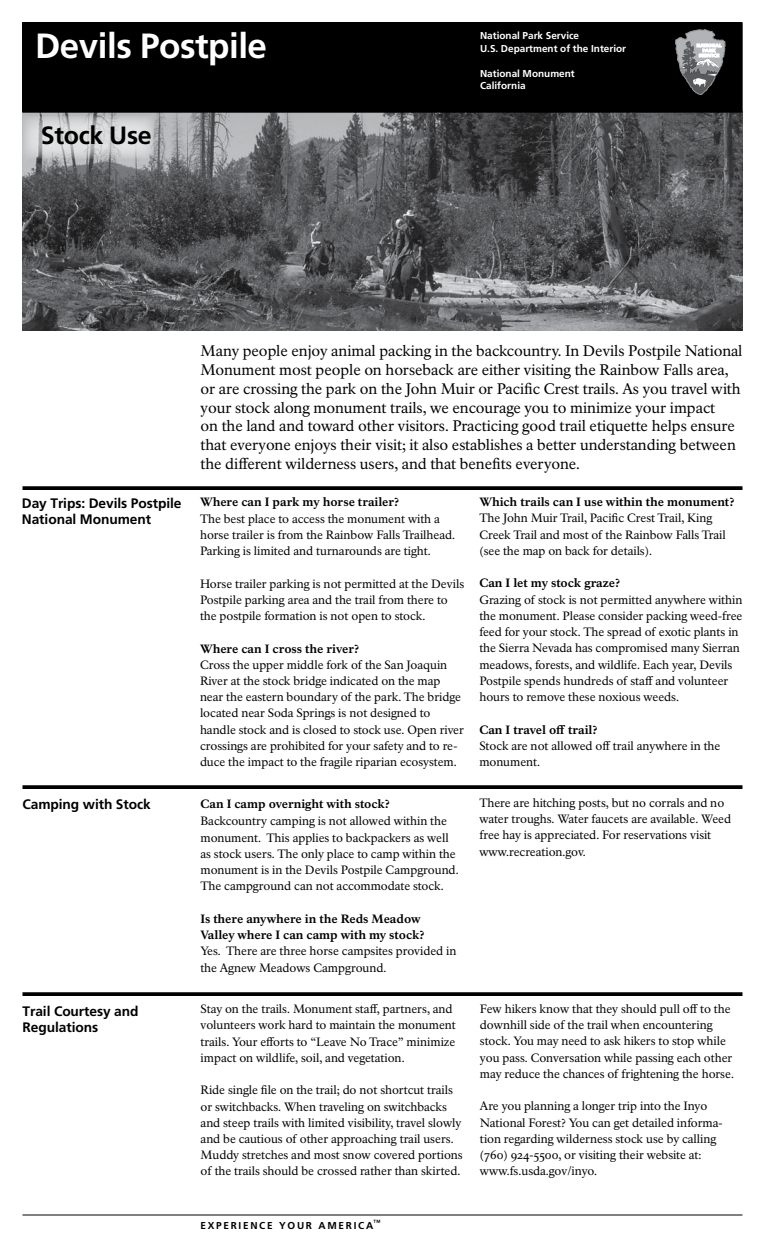
<style>
.page{position:relative;width:765px;height:1260px;background:#fff}
.page>*{position:absolute;margin:0;border:0;box-sizing:border-box;transform-origin:0 0}
.t1{font:700 35px "Frutiger LT Std";letter-spacing:-.015em;color:#fff}
.t2{font:700 25px "Frutiger LT Std";letter-spacing:-.015em;color:#000}
.t3{font:15px/18.8px "NPS Rawlinson OT";letter-spacing:-.005em;color:#000}
.t4{font:700 13.75px/16.2px "Frutiger LT Std";letter-spacing:-.005em;color:#000}
.t5{font:11.88px/16.2px "NPS Rawlinson OT Old";letter-spacing:-.005em;color:#000}
.t6{font:800 11.88px/16.2px "NPS Rawlinson OT Old";letter-spacing:-.01em;color:#000}
.t7{font:700 10px/12.5px "Frutiger LT Std";color:#fff}
.t8{font:700 10px "Frutiger LT Std";letter-spacing:.17em;color:#000}
</style>
<div class="page">
<img style="left:22px;top:112px;width:720px;height:219px">
<div style="left:23px;top:23px;width:719px;height:89px;background:#000"></div>
<div style="left:22px;top:22px;width:720px;height:90px;border:1px solid #000"></div>
<svg style="left:22px;top:486px;width:720px;height:4px;background:#0f0f0f"></svg>
<svg style="left:22px;top:785px;width:720px;height:4px;background:#0f0f0f"></svg>
<svg style="left:22px;top:992px;width:720px;height:4px;background:#0f0f0f"></svg>
<svg style="left:22px;top:116px;width:132px;height:43px;background:#cdced0"></svg>
<hr style="left:22px;top:1215px;width:720px;height:1px;background:#000">
<svg style="left:675px;top:29px;width:51px;height:66px"></svg>
<h1 class="t1" style="left:35px;top:25px;width:233px">Devils Postpile</h1>
<p class="t7" style="left:480px;top:29px;width:148px">National Park Service<br>U.S. Department of the Interior</p>
<p class="t7" style="left:480px;top:67px;width:96px">National Monument<br>California</p>
<h2 class="t2" style="left:41px;top:121px;width:112px">Stock Use</h2>
<p class="t4" style="left:22px;top:495px;width:161px">Day Trips: Devils Postpile<br>National Monument</p>
<p class="t4" style="left:22px;top:796px;width:130px">Camping with Stock</p>
<p class="t3" style="left:201px;top:342px;width:543px">Many people enjoy animal packing in the backcountry. In Devils Postpile National Monument most people on horseback are either visiting the Rainbow Falls area, or are crossing the park on the John Muir or Pacific Crest trails. As you travel with your stock along monument trails, we encourage you to minimize your impact<br>on the land and toward other visitors. Practicing good trail etiquette helps ensure that everyone enjoys their visit; it also establishes a better understanding between the different wilderness users, and that benefits everyone.</p>
<p class="t6" style="left:200px;top:494px;width:201px">Where can I park my horse trailer?</p>
<p class="t5" style="left:200px;top:510px;width:257px">The best place to access the monument with a horse trailer is from the Rainbow Falls Trailhead.<br>Parking is limited and turnarounds are tight.</p>
<p class="t5" style="left:200px;top:575px;width:266px">Horse trailer parking is not permitted at the Devils<br>Postpile parking area and the trail from there to the postpile formation is not open to stock.</p>
<p class="t6" style="left:200px;top:640px;width:161px">Where can I cross the river?</p>
<p class="t5" style="left:200px;top:657px;width:266px">Cross the upper middle fork of the San Joaquin River at the stock bridge indicated on the map near the eastern boundary of the park. The bridge located near Soda Springs is not designed to handle stock and is closed to stock use. Open river crossings are prohibited for your safety and to re&shy;duce the impact to the fragile riparian ecosystem.</p>
<p class="t6" style="left:200px;top:796px;width:191px">Can I camp overnight with stock?</p>
<p class="t5" style="left:200px;top:813px;width:260px">Backcountry camping is not allowed within the monument. This applies to backpackers as well as stock users. The only place to camp within the monument is in the Devils Postpile Campground.<br>The campground can not accommodate stock.</p>
<p class="t6" style="left:200px;top:911px;width:226px">Is there anywhere in the Reds Meadow<br>Valley where I can camp with my stock?</p>
<p class="t5" style="left:200px;top:943px;width:258px">Yes. There are three horse campsites provided in the Agnew Meadows Campground.</p>
<p class="t6" style="left:479px;top:494px;width:257px">Which trails can I use within the monument?</p>
<p class="t5" style="left:479px;top:510px;width:248px">The John Muir Trail, Pacific Crest Trail, King<br>Creek Trail and most of the Rainbow Falls Trail (see the map on back for details).</p>
<p class="t6" style="left:479px;top:575px;width:143px">Can I let my stock graze?</p>
<p class="t5" style="left:479px;top:592px;width:265px">Grazing of stock is not permitted anywhere within the monument. Please consider packing weed-free feed for your stock. The spread of exotic plants in the Sierra Nevada has compromised many Sierran meadows, forests, and wildlife. Each year, Devils Postpile spends hundreds of staff and volunteer hours to remove these noxious weeds.</p>
<p class="t6" style="left:479px;top:722px;width:120px">Can I travel off trail?</p>
<p class="t5" style="left:479px;top:738px;width:243px">Stock are not allowed off trail anywhere in the monument.</p>
<p class="t5" style="left:479px;top:795px;width:253px">There are hitching posts, but no corrals and no water troughs. Water faucets are available. Weed free hay is appreciated. For reservations visit www.recreation.gov.</p>
<p class="t4" style="left:22px;top:1003px;width:118px">Trail Courtesy and<br>Regulations</p>
<p class="t5" style="left:201px;top:1001px;width:257px">Stay on the trails. Monument staff, partners, and volunteers work hard to maintain the monument trails. Your efforts to “Leave No Trace” minimize impact on wildlife, soil, and vegetation.</p>
<p class="t5" style="left:201px;top:1082px;width:264px">Ride single file on the trail; do not shortcut trails or switchbacks. When traveling on switchbacks and steep trails with limited visibility, travel slowly and be cautious of other approaching trail users.<br>Muddy stretches and most snow covered portions of the trails should be crossed rather than skirted.</p>
<p class="t8" style="left:201px;top:1219px;width:182px">EXPERIENCE YOUR AMERICA<sup>™</sup></p>
<p class="t5" style="left:480px;top:1001px;width:256px">Few hikers know that they should pull off to the downhill side of the trail when encountering stock. You may need to ask hikers to stop while you pass. Conversation while passing each other may reduce the chances of frightening the horse.</p>
<p class="t5" style="left:480px;top:1098px;width:244px">Are you planning a longer trip into the Inyo National Forest? You can get detailed informa&shy;tion regarding wilderness stock use by calling (760) 924-5500, or visiting their website at: www.fs.usda.gov/inyo.</p>
</div>
